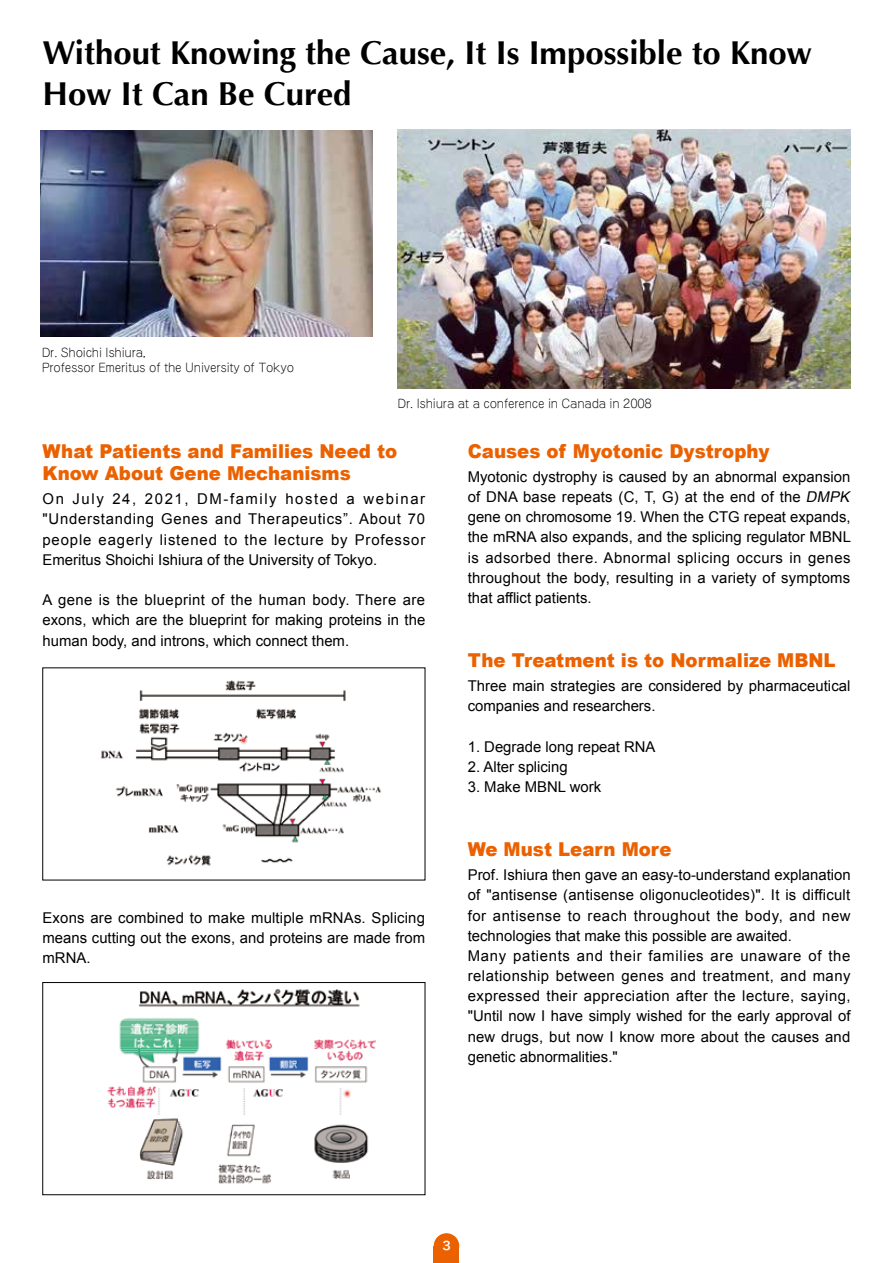
<style>
.page{position:relative;width:893px;height:1263px;background:#fff}
.page>*{position:absolute;margin:0;border:0;box-sizing:border-box;transform-origin:0 0}
.t1{font:700 33px/40.3px "Optima";color:#000}
.t2{font:900 19.2px/22.4px "Arial";color:#eb6100;scale:.95 1}
.t3{font:14.85px/20.2px "Arial";color:#000;text-align:justify}
.t4{font:300 11.7px/14.9px "Jun 101 Pro";letter-spacing:-.02em;color:#000}
.t5{font:11.7px "Hira Kaku Pro W6";color:#fff}
.s1{font-style:italic}
</style>
<div class="page">
<img style="left:41px;top:130px;width:332px;height:206px">
<img style="left:398px;top:130px;width:452px;height:259px">
<div style="left:43px;top:982px;width:382px;height:213px;border:1px solid #000"></div>
<img style="left:107px;top:989px;width:269px;height:195px">
<img style="left:100px;top:680px;width:282px;height:186px">
<div style="left:434px;top:1246px;width:25px;height:17px;background:#eb6100"></div>
<div style="left:434px;top:1233px;width:25px;height:26px;background:#eb6100;border-radius:50%"></div>
<h1 class="t1" style="left:43px;top:33px;width:771px">Without Knowing the Cause, It Is Impossible to Know<br>How It Can Be Cured</h1>
<p class="t4" style="left:42px;top:344px;width:254px">Dr. Shoichi Ishiura,<br>Professor Emeritus of the University of Tokyo</p>
<p class="t4" style="left:398px;top:395px;width:256px">Dr. Ishiura at a conference in Canada in 2008</p>
<p class="t2" style="left:43px;top:439px;width:375px">What Patients and Families Need to<br>Know About Gene Mechanisms</p>
<p class="t3" style="left:43px;top:489px;width:384px">On July 24, 2021, DM-family hosted a webinar "Understanding Genes and Therapeutics”. About 70 people eagerly listened to the lecture by Professor Emeritus Shoichi Ishiura of the University of Tokyo.</p>
<p class="t3" style="left:43px;top:590px;width:384px">A gene is the blueprint of the human body. There are exons, which are the blueprint for making proteins in the human body, and introns, which connect them.</p>
<p class="t3" style="left:43px;top:908px;width:384px">Exons are combined to make multiple mRNAs. Splicing means cutting out the exons, and proteins are made from mRNA.</p>
<p class="t2" style="left:468px;top:439px;width:319px">Causes of Myotonic Dystrophy</p>
<p class="t3" style="left:468px;top:467px;width:387px;text-align:left">Myotonic dystrophy is caused by an abnormal expansion of DNA base repeats (C, T, G) at the end of the <span class="s1">DMPK </span>gene on chromosome 19. When the CTG repeat expands, the mRNA also expands, and the splicing regulator MBNL is adsorbed there. Abnormal splicing occurs in genes throughout the body, resulting in a variety of symptoms that afflict patients.</p>
<p class="t2" style="left:468px;top:649px;width:389px">The Treatment is to Normalize MBNL</p>
<p class="t3" style="left:468px;top:676px;width:384px">Three main strategies are considered by pharmaceutical companies and researchers.</p>
<p class="t3" style="left:468px;top:736px;width:189px">1. Degrade long repeat RNA</p>
<p class="t3" style="left:468px;top:757px;width:102px">2. Alter splicing</p>
<p class="t3" style="left:468px;top:777px;width:135px">3. Make MBNL work</p>
<p class="t2" style="left:468px;top:838px;width:216px">We Must Learn More</p>
<p class="t3" style="left:468px;top:865px;width:384px;text-align:left">Prof. Ishiura then gave an easy-to-understand explanation of "antisense (antisense oligonucleotides)". It is difficult for antisense to reach throughout the body, and new technologies that make this possible are awaited.<br>Many patients and their families are unaware of the relationship between genes and treatment, and many expressed their appreciation after the lecture, saying, "Until now I have simply wished for the early approval of new drugs, but now I know more about the causes and genetic abnormalities."</p>
<p class="t5" style="left:442px;top:1235px;width:10px">3</p>
</div>
